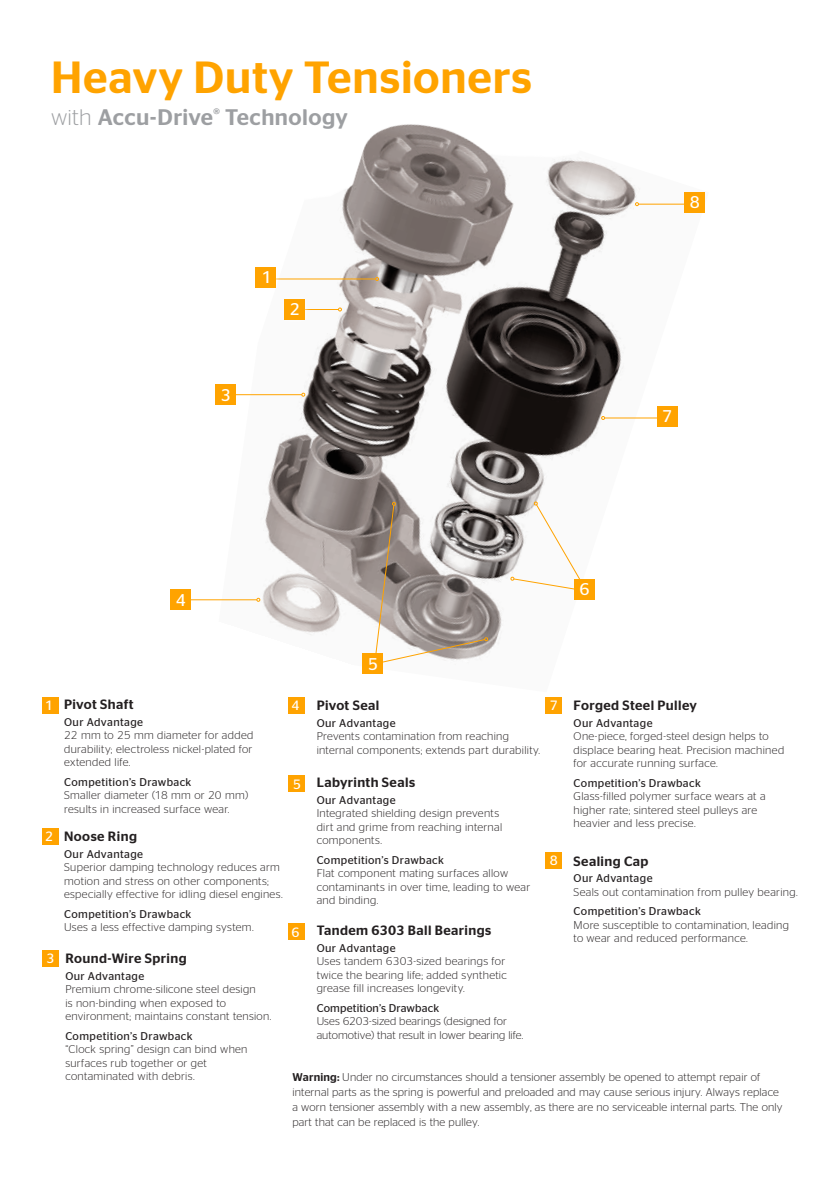
<style>
.page{position:relative;width:837px;height:1188px;background:#fff}
.page>*{position:absolute;margin:0;border:0;box-sizing:border-box;transform-origin:0 0}
.t1{font:500 45px "Continental Stag Sans";letter-spacing:.015em;color:#ffa300}
.t2{font:500 22.5px "Continental Stag Sans";letter-spacing:.015em;color:#9d9fa2}
.t3{font:16.95px "Continental Stag Sans";color:#fff}
.t4{font:500 13.5px "Continental Stag Sans";letter-spacing:.03em;color:#231f20}
.t5{font:13.5px "Continental Stag Sans";color:#fff}
.t6{font:300 11.25px/13.5px "Continental Stag Sans";letter-spacing:.025em;color:#231f20}
.t7{font:11.25px "Continental Stag Sans";letter-spacing:.03em;color:#231f20}
.t8{font:300 11.25px/13.5px "Continental Stag Sans";letter-spacing:.005em;color:#231f20}
.t9{font:11.25px "Continental Stag Sans";letter-spacing:.01em;color:#231f20}
.s1{font-weight:300}
.s2{font-weight:500}
</style>
<div class="page">
<img style="left:219px;top:124px;width:465px;height:529px">
<div style="left:209px;top:378px;width:33px;height:33px;background:#fff"></div>
<div style="left:215px;top:384px;width:21px;height:21px;background:#ffa300"></div>
<hr style="left:229px;top:394px;width:73px;height:1px;background:#ffa300">
<svg style="left:301px;top:393px;width:4px;height:4px"></svg>
<hr style="left:287px;top:309px;width:51px;height:1px;background:#ffa300">
<svg style="left:338px;top:308px;width:4px;height:3px"></svg>
<hr style="left:276px;top:279px;width:100px;height:1px;background:#ffa300">
<svg style="left:375px;top:277px;width:4px;height:4px"></svg>
<hr style="left:639px;top:204px;width:56px;height:1px;background:#ffa300">
<svg style="left:635px;top:202px;width:4px;height:4px"></svg>
<svg style="left:511px;top:501px;width:77px;height:91px"></svg>
<div style="left:574px;top:579px;width:21px;height:21px;background:#ffa300"></div>
<hr style="left:605px;top:418px;width:62px;height:1px;background:#ffa300">
<svg style="left:601px;top:416px;width:4px;height:4px"></svg>
<div style="left:278px;top:293px;width:33px;height:33px;background:#fff"></div>
<div style="left:284px;top:299px;width:21px;height:21px;background:#ffa300"></div>
<div style="left:249px;top:261px;width:33px;height:33px;background:#fff"></div>
<div style="left:255px;top:267px;width:21px;height:21px;background:#ffa300"></div>
<div style="left:170px;top:589px;width:21px;height:21px;background:#ffa300"></div>
<hr style="left:184px;top:599px;width:73px;height:1px;background:#ffa300">
<svg style="left:256px;top:598px;width:4px;height:4px"></svg>
<svg style="left:374px;top:502px;width:115px;height:161px"></svg>
<div style="left:362px;top:653px;width:21px;height:21px;background:#ffa300"></div>
<div style="left:684px;top:192px;width:21px;height:21px;background:#ffa300"></div>
<div style="left:657px;top:406px;width:21px;height:21px;background:#ffa300"></div>
<div style="left:288px;top:776px;width:17px;height:16px;background:#ffa300"></div>
<div style="left:288px;top:924px;width:17px;height:16px;background:#ffa300"></div>
<div style="left:42px;top:828px;width:16px;height:17px;background:#ffa300"></div>
<div style="left:42px;top:950px;width:16px;height:17px;background:#ffa300"></div>
<div style="left:545px;top:852px;width:17px;height:17px;background:#ffa300"></div>
<div style="left:288px;top:697px;width:17px;height:16px;background:#ffa300"></div>
<div style="left:42px;top:697px;width:16px;height:16px;background:#ffa300"></div>
<div style="left:545px;top:697px;width:17px;height:16px;background:#ffa300"></div>
<h1 class="t1" style="left:51px;top:52px;width:482px">Heavy Duty Tensioners</h1>
<h2 class="t2" style="left:51px;top:104px;width:298px"><span class="s1">with</span> Accu-Drive<sup>®</sup> Technology</h2>
<h3 class="t3" style="left:221px;top:385px;width:12px">3</h3>
<h3 class="t3" style="left:262px;top:268px;width:12px">1</h3>
<h3 class="t3" style="left:290px;top:300px;width:12px">2</h3>
<h3 class="t3" style="left:176px;top:590px;width:12px">4</h3>
<h3 class="t3" style="left:368px;top:654px;width:12px">5</h3>
<h3 class="t3" style="left:580px;top:580px;width:12px">6</h3>
<h3 class="t3" style="left:690px;top:193px;width:12px">8</h3>
<h3 class="t3" style="left:662px;top:407px;width:12px">7</h3>
<p class="t4" style="left:64px;top:697px;width:71px">Pivot Shaft</p>
<p class="t7" style="left:64px;top:715px;width:80px">Our Advantage</p>
<p class="t6" style="left:64px;top:728px;width:191px;text-align:justify">22 mm to 25 mm diameter for added durability; electroless nickel-plated for extended life.</p>
<p class="t7" style="left:64px;top:775px;width:129px">Competition’s Drawback</p>
<p class="t6" style="left:64px;top:788px;width:186px">Smaller diameter (18 mm or 20 mm) results in increased surface wear.</p>
<p class="t4" style="left:64px;top:829px;width:74px">Noose Ring</p>
<p class="t7" style="left:64px;top:847px;width:80px">Our Advantage</p>
<p class="t6" style="left:64px;top:860px;width:220px">Superior damping technology reduces arm motion and stress on other components; especially effective for idling diesel engines.</p>
<p class="t7" style="left:64px;top:907px;width:129px">Competition’s Drawback</p>
<p class="t6" style="left:64px;top:920px;width:191px">Uses a less effective damping system.</p>
<p class="t5" style="left:45px;top:698px;width:10px">1</p>
<p class="t5" style="left:292px;top:698px;width:10px">4</p>
<p class="t5" style="left:550px;top:698px;width:10px">7</p>
<p class="t4" style="left:317px;top:698px;width:64px">Pivot Seal</p>
<p class="t7" style="left:317px;top:717px;width:80px">Our Advantage</p>
<p class="t6" style="left:317px;top:729px;width:225px">Prevents contamination from reaching internal components; extends part durability.</p>
<p class="t4" style="left:574px;top:698px;width:125px">Forged Steel Pulley</p>
<p class="t7" style="left:574px;top:717px;width:80px">Our Advantage</p>
<p class="t6" style="left:574px;top:729px;width:212px">One-piece, forged-steel design helps to displace bearing heat. Precision machined for accurate running surface.</p>
<p class="t7" style="left:574px;top:776px;width:129px">Competition’s Drawback</p>
<p class="t6" style="left:574px;top:789px;width:194px">Glass-filled polymer surface wears at a higher rate; sintered steel pulleys are heavier and less precise.</p>
<p class="t4" style="left:317px;top:775px;width:100px">Labyrinth Seals</p>
<p class="t7" style="left:317px;top:793px;width:80px">Our Advantage</p>
<p class="t6" style="left:317px;top:806px;width:187px">Integrated shielding design prevents dirt and grime from reaching internal components.</p>
<p class="t7" style="left:317px;top:853px;width:129px">Competition’s Drawback</p>
<p class="t6" style="left:317px;top:866px;width:215px">Flat component mating surfaces allow contaminants in over time, leading to wear and binding.</p>
<p class="t4" style="left:317px;top:923px;width:176px">Tandem 6303 Ball Bearings</p>
<p class="t7" style="left:317px;top:941px;width:80px">Our Advantage</p>
<p class="t6" style="left:317px;top:954px;width:192px">Uses tandem 6303-sized bearings for twice the bearing life; added synthetic grease fill increases longevity.</p>
<p class="t9" style="left:317px;top:1001px;width:124px">Competition’s Drawback</p>
<p class="t8" style="left:317px;top:1014px;width:208px">Uses 6203-sized bearings (designed for automotive) that result in lower bearing life.</p>
<p class="t5" style="left:293px;top:776px;width:10px">5</p>
<p class="t5" style="left:45px;top:829px;width:10px">2</p>
<p class="t5" style="left:550px;top:853px;width:10px">8</p>
<p class="t4" style="left:574px;top:853px;width:76px">Sealing Cap</p>
<p class="t7" style="left:574px;top:872px;width:80px">Our Advantage</p>
<p class="t6" style="left:574px;top:885px;width:226px">Seals out contamination from pulley bearing.</p>
<p class="t7" style="left:574px;top:905px;width:129px">Competition’s Drawback</p>
<p class="t6" style="left:574px;top:918px;width:217px">More susceptible to contamination, leading to wear and reduced performance.</p>
<p class="t5" style="left:292px;top:924px;width:10px">6</p>
<p class="t5" style="left:47px;top:951px;width:10px">3</p>
<p class="t4" style="left:65px;top:951px;width:123px">Round-Wire Spring</p>
<p class="t7" style="left:65px;top:970px;width:80px">Our Advantage</p>
<p class="t6" style="left:65px;top:983px;width:208px">Premium chrome-silicone steel design<br>is non-binding when exposed to environment; maintains constant tension.</p>
<p class="t7" style="left:65px;top:1030px;width:129px">Competition’s Drawback</p>
<p class="t6" style="left:65px;top:1043px;width:184px">“Clock spring” design can bind when surfaces rub together or get contaminated with debris.</p>
<p class="t6" style="left:292px;top:1069px;width:492px;line-height:15px"><span class="s2">Warning:</span> Under no circumstances should a tensioner assembly be opened to attempt repair of internal parts as the spring is powerful and preloaded and may cause serious injury. Always replace a worn tensioner assembly with a new assembly, as there are no serviceable internal parts. The only part that can be replaced is the pulley.</p>
</div>
